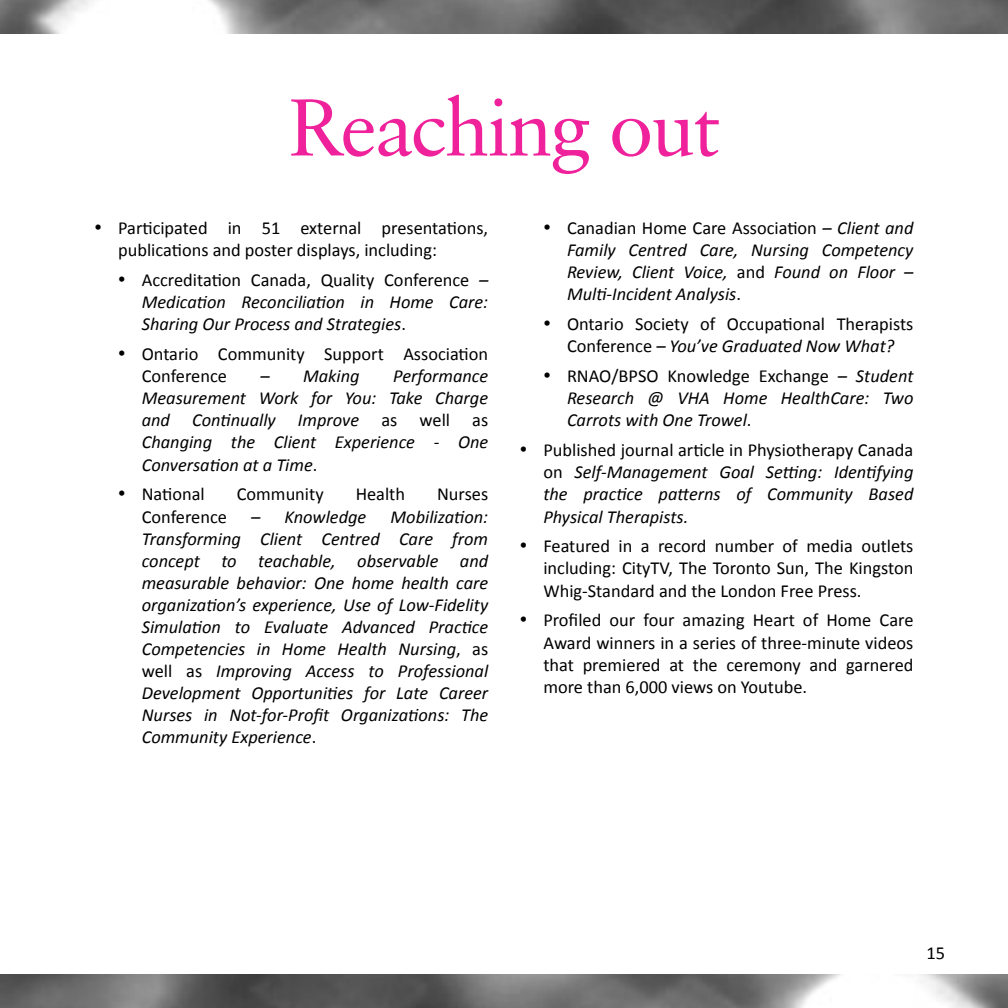
<style>
.page{position:relative;width:1008px;height:1008px;background:#fff}
.page>*{position:absolute;margin:0;border:0;box-sizing:border-box;transform-origin:0 0}
.t1{font:80.5px "Classical Garamond BT";letter-spacing:-.025em;color:#ef219b}
.t2{font:italic 18.38px/22.1px "Calibri";color:#000;text-align:justify}
.t3{font:18.38px/22.1px "Calibri";color:#000}
.s1{font-family:"Times New Roman";font-size:21px}
.s2{font-family:"Times New Roman";font-style:normal;font-size:21px}
.s3{font-style:normal}
.s4{font-style:italic}
</style>
<div class="page">
<img style="left:0;top:0;width:1008px;height:33px">
<img style="left:0;top:975px;width:1008px;height:33px">
<h1 class="t1" style="left:288px;top:78px;width:433px">Reaching out</h1>
<p class="t3" style="left:118px;top:216px;width:372px;text-indent:-24px"><span class="s1">•</span> Participated in 51 external presentations, publications and poster displays, including:</p>
<p class="t2" style="left:142px;top:268px;width:348px;text-indent:-24px"><span class="s2">•</span> <span class="s3">Accreditation Canada, Quality Conference</span> – Medication Reconciliation in Home Care:<br>Sharing Our Process and Strategies<span class="s3">.</span></p>
<p class="t3" style="left:142px;top:342px;width:348px;text-indent:-24px"><span class="s1">•</span> Ontario Community Support Association<br>Conference</p>
<p class="t2" style="left:142px;top:364px;width:348px;text-indent:251px">Performance Measurement Work for You: Take Charge and Continually Improve <span class="s3">as well as </span>Changing the Client Experience - One Conversation at a Time<span class="s3">.</span></p>
<p class="t3" style="left:118px;top:482px;width:88px"><span class="s1">•</span> National</p>
<p class="t3" style="left:237px;top:482px;width:88px">Community</p>
<p class="t3" style="left:356px;top:482px;width:51px">Health</p>
<p class="t3" style="left:437px;top:482px;width:53px">Nurses</p>
<p class="t3" style="left:142px;top:505px;width:87px">Conference</p>
<p class="t2" style="left:251px;top:505px;width:117px">– Knowledge</p>
<p class="t2" style="left:260px;top:364px;width:101px">– Making</p>
<p class="t2" style="left:142px;top:505px;width:348px;text-indent:249px">Mobilization:<br>Transforming Client Centred Care from concept to teachable, observable and measurable behavior: One home health care organization’s experience, Use of Low-Fidelity Simulation to Evaluate Advanced Practice Competencies in Home Health Nursing<span class="s3">, as well as</span> Improving Access to Professional Development Opportunities for Late Career Nurses in Not-for-Profit Organizations: The Community Experience<span class="s3">.</span></p>
<p class="t2" style="left:567px;top:216px;width:348px;text-indent:-24px"><span class="s2">•</span> <span class="s3">Canadian Home Care Association</span> – Client and Family Centred Care, Nursing Competency Review, Client Voice, <span class="s3">and</span> Found on Floor – Multi-Incident Analysis<span class="s3">.</span></p>
<p class="t3" style="left:543px;top:312px;width:372px;text-align:center"><span class="s1">•</span> Ontario Society of Occupational Therapists<br>Conference <span class="s4">– You’ve Graduated Now What?</span></p>
<p class="t2" style="left:567px;top:364px;width:348px;text-indent:-24px"><span class="s2">•</span> <span class="s3">RNAO/BPSO Knowledge Exchange</span> – Student Research @ VHA Home HealthCare: Two Carrots with One Trowel<span class="s3">.</span></p>
<p class="t2" style="left:543px;top:438px;width:372px;text-indent:-24px"><span class="s2">•</span> <span class="s3">Published journal article in Physiotherapy Canada on</span> Self-Management Goal Setting: Identifying the practice patterns of Community Based Physical Therapists.</p>
<p class="t3" style="left:543px;top:534px;width:372px;text-align:justify;text-indent:-24px"><span class="s1">•</span> Featured in a record number of media outlets including: CityTV, The Toronto Sun, The Kingston Whig-Standard and the London Free Press.</p>
<p class="t3" style="left:543px;top:608px;width:372px;text-align:justify;text-indent:-24px"><span class="s1">•</span> Profiled our four amazing Heart of Home Care Award winners in a series of three-minute videos that premiered at the ceremony and garnered more than 6,000 views on Youtube.</p>
<p class="t3" style="left:926px;top:941px;width:20px">15</p>
</div>
